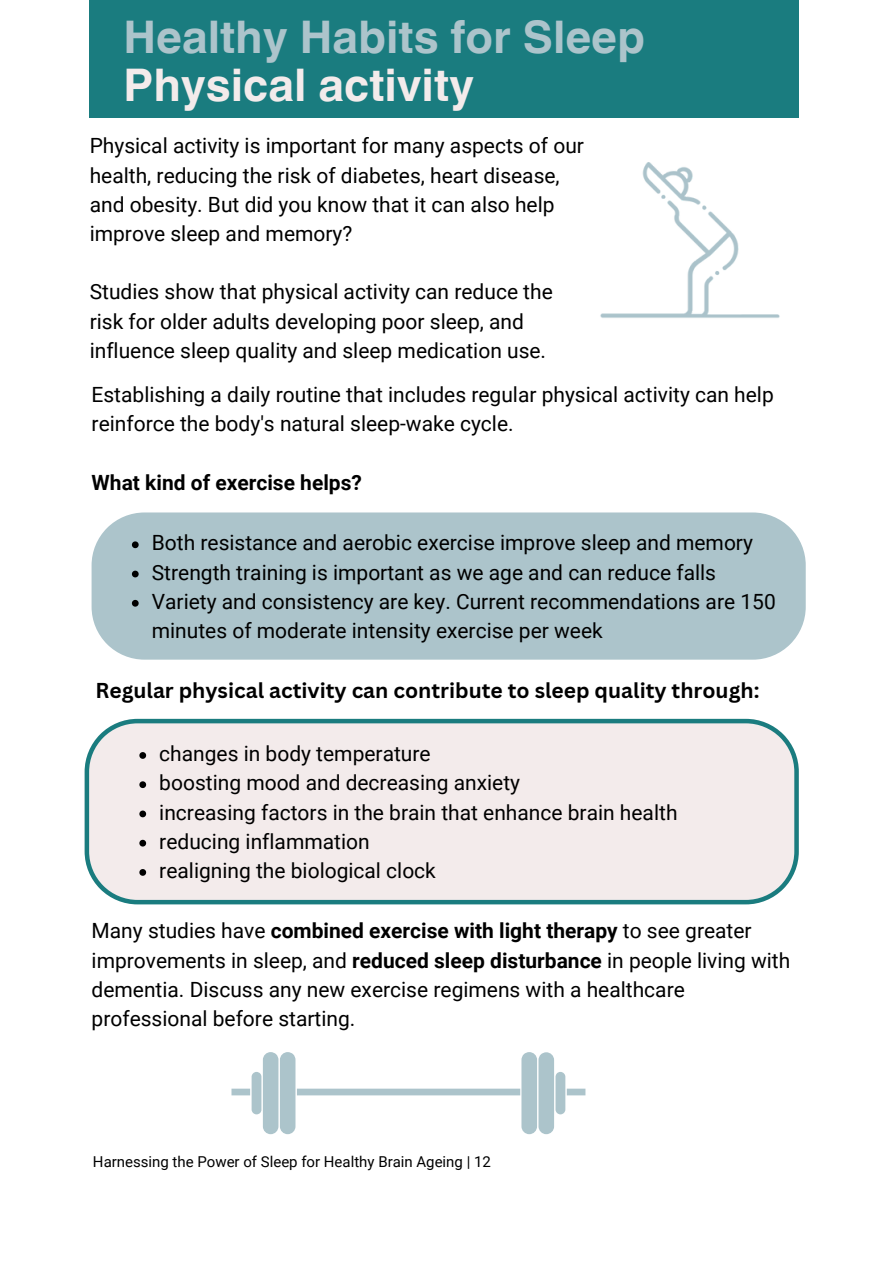
<style>
.page{position:relative;width:893px;height:1264px;background:#fff}
.page>*{position:absolute;margin:0;border:0;box-sizing:border-box;transform-origin:0 0}
.t1{font:700 45px "Helvetica World";color:#acc4cb}
.t2{font:700 45px "Helvetica World";color:#f3ebeb}
.t3{font:21px/29.2px "Roboto";color:#000}
.t4{font:700 21px "Canva Sans";color:#000}
.t5{font:700 21px "Roboto";color:#000}
.t6{font:15px "Roboto";color:#000}
.s1{font-weight:700}
</style>
<div class="page">
<div style="left:89px;top:0;width:709px;height:117px;background:#1a7c7f"></div>
<svg style="left:231px;top:1052px;width:354px;height:82px"></svg>
<img style="left:600px;top:162px;width:180px;height:156px">
<div style="left:92px;top:512px;width:713px;height:147px;background:#acc4cb"></div>
<svg style="left:132px;top:541px;width:7px;height:7px"></svg>
<svg style="left:132px;top:570px;width:7px;height:7px"></svg>
<svg style="left:132px;top:600px;width:7px;height:6px"></svg>
<svg style="left:85px;top:719px;width:713px;height:185px"></svg>
<svg style="left:139px;top:752px;width:7px;height:6px"></svg>
<svg style="left:139px;top:781px;width:7px;height:7px"></svg>
<svg style="left:139px;top:810px;width:7px;height:7px"></svg>
<svg style="left:139px;top:839px;width:7px;height:7px"></svg>
<svg style="left:139px;top:869px;width:7px;height:6px"></svg>
<p class="t1" style="left:124px;top:0;width:523px">Healthy Habits for Sleep</p>
<p class="t2" style="left:124px;top:49px;width:352px">Physical activity</p>
<p class="t3" style="left:90px;top:131px;width:496px">Physical activity is important for many aspects of our health, reducing the risk of diabetes, heart disease, and obesity. But did you know that it can also help improve sleep and memory?</p>
<p class="t3" style="left:90px;top:278px;width:464px">Studies show that physical activity can reduce the risk for older adults developing poor sleep, and influence sleep quality and sleep medication use.</p>
<p class="t3" style="left:92px;top:380px;width:683px">Establishing a daily routine that includes regular physical activity can help reinforce the body's natural sleep-wake cycle.</p>
<p class="t5" style="left:92px;top:470px;width:272px">What kind of exercise helps?</p>
<p class="t3" style="left:152px;top:528px;width:602px">Both resistance and aerobic exercise improve sleep and memory</p>
<p class="t3" style="left:152px;top:558px;width:565px">Strength training is important as we age and can reduce falls</p>
<p class="t3" style="left:152px;top:587px;width:625px">Variety and consistency are key. Current recommendations are 150 minutes of moderate intensity exercise per week</p>
<p class="t4" style="left:95px;top:675px;width:665px">Regular physical activity can contribute to sleep quality through:</p>
<p class="t3" style="left:159px;top:739px;width:273px">changes in body temperature</p>
<p class="t3" style="left:159px;top:768px;width:362px">boosting mood and decreasing anxiety</p>
<p class="t3" style="left:159px;top:797px;width:519px">increasing factors in the brain that enhance brain health</p>
<p class="t3" style="left:159px;top:827px;width:212px">reducing inflammation</p>
<p class="t3" style="left:159px;top:856px;width:278px">realigning the biological clock</p>
<p class="t3" style="left:92px;top:916px;width:700px">Many studies have <span class="s1">combined exercise with light therapy</span> to see greater improvements in sleep, and <span class="s1">reduced sleep disturbance</span> in people living with dementia. Discuss any new exercise regimens with a healthcare professional before starting.</p>
<p class="t6" style="left:93px;top:1152px;width:399px">Harnessing the Power of Sleep for Healthy Brain Ageing | 12</p>
</div>
